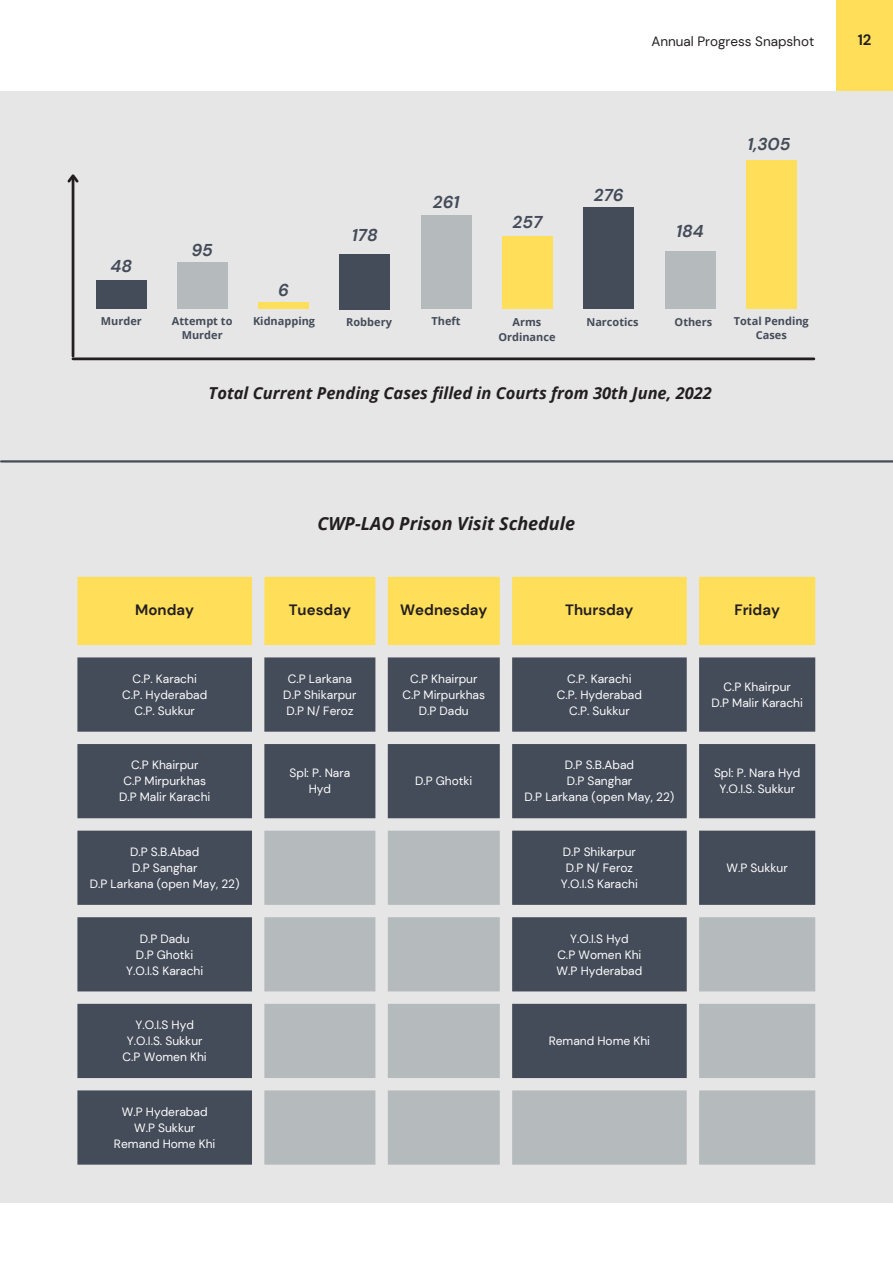
<style>
.page{position:relative;width:893px;height:1264px;background:#fff}
.page>*{position:absolute;margin:0;border:0;box-sizing:border-box;transform-origin:0 0}
.t1{font:italic 700 18px "Open Sans";color:#231f20}
.t2{font:italic 700 17.1px "DM Sans";color:#444b59}
.t3{font:italic 700 16.5px "Open Sans";color:#231f20}
.t4{font:700 15px "DM Sans";color:#231f20}
.t5{font:13.5px "DM Sans";color:#231f20}
.t6{font:12px/16px "DM Sans";color:#fff;text-align:center}
.t7{font:700 10.95px/14.7px "Open Sans";color:#444b59;text-align:center}
</style>
<div class="page">
<div style="left:836px;top:0;width:56px;height:91px;background:#ffde59"></div>
<div style="left:0;top:92px;width:892px;height:1110px;background:#e6e6e6"></div>
<svg style="left:77px;top:577px;width:738px;height:68px;background:#fdde62"></svg>
<svg style="left:77px;top:657px;width:738px;height:507px;fill:#444b59"></svg>
<svg style="left:264px;top:830px;width:551px;height:334px;fill:#b5bbbc"></svg>
<div style="left:96px;top:280px;width:51px;height:29px;background:#444b59"></div>
<div style="left:177px;top:262px;width:51px;height:47px;background:#b5bbbc"></div>
<div style="left:258px;top:302px;width:51px;height:7px;background:#ffde59"></div>
<hr style="left:73px;top:357px;width:740px;height:3px;background:#231f20">
<hr style="left:72px;top:176px;width:2px;height:180px;background:#231f20">
<svg style="left:67px;top:174px;width:12px;height:11px"></svg>
<div style="left:339px;top:254px;width:51px;height:55px;background:#444b59"></div>
<div style="left:420px;top:215px;width:51px;height:94px;background:#b5bbbc"></div>
<div style="left:502px;top:236px;width:51px;height:73px;background:#ffde59"></div>
<div style="left:583px;top:207px;width:51px;height:102px;background:#444b59"></div>
<div style="left:664px;top:251px;width:51px;height:58px;background:#b5bbbc"></div>
<div style="left:745px;top:160px;width:51px;height:149px;background:#ffde59"></div>
<hr style="left:1px;top:460px;width:891px;height:2px;background:#444b59">
<p class="t5" style="left:651px;top:33px;width:164px">Annual Progress Snapshot</p>
<p class="t4" style="left:857px;top:31px;width:15px">12</p>
<h2 class="t2" style="left:111px;top:255px;width:23px">48</h2>
<h2 class="t2" style="left:191px;top:239px;width:23px">95</h2>
<h2 class="t2" style="left:278px;top:279px;width:12px">6</h2>
<h2 class="t2" style="left:352px;top:224px;width:27px">178</h2>
<h2 class="t2" style="left:433px;top:191px;width:28px">261</h2>
<h2 class="t2" style="left:512px;top:211px;width:31px">257</h2>
<h2 class="t2" style="left:593px;top:184px;width:31px">276</h2>
<h2 class="t2" style="left:676px;top:221px;width:29px">184</h2>
<h2 class="t2" style="left:747px;top:133px;width:44px">1,305</h2>
<p class="t7" style="left:101px;top:314px;width:42px">Murder</p>
<p class="t7" style="left:172px;top:313px;width:62px">Attempt to<br>Murder</p>
<p class="t7" style="left:253px;top:313px;width:64px">Kidnapping</p>
<p class="t7" style="left:346px;top:314px;width:47px">Robbery</p>
<p class="t7" style="left:431px;top:314px;width:31px">Theft</p>
<p class="t7" style="left:498px;top:314px;width:59px">Arms<br>Ordinance</p>
<p class="t7" style="left:586px;top:314px;width:54px">Narcotics</p>
<p class="t7" style="left:674px;top:314px;width:39px">Others</p>
<p class="t7" style="left:733px;top:313px;width:77px">Total Pending<br>Cases</p>
<h3 class="t3" style="left:208px;top:381px;width:505px">Total Current Pending Cases filled in Courts from 30th June, 2022</h3>
<h1 class="t1" style="left:317px;top:511px;width:259px">CWP-LAO Prison Visit Schedule</h1>
<p class="t4" style="left:135px;top:600px;width:60px">Monday</p>
<p class="t4" style="left:289px;top:600px;width:64px">Tuesday</p>
<p class="t4" style="left:400px;top:600px;width:89px">Wednesday</p>
<p class="t4" style="left:565px;top:600px;width:70px">Thursday</p>
<p class="t4" style="left:734px;top:600px;width:47px">Friday</p>
<p class="t6" style="left:122px;top:670px;width:86px">C.P. Karachi<br>C.P. Hyderabad<br>C.P. Sukkur</p>
<p class="t6" style="left:283px;top:670px;width:75px">C.P Larkana<br>D.P Shikarpur<br>D.P N/ Feroz</p>
<p class="t6" style="left:402px;top:670px;width:84px">C.P Khairpur<br>C.P Mirpurkhas<br>D.P Dadu</p>
<p class="t6" style="left:557px;top:670px;width:86px">C.P. Karachi<br>C.P. Hyderabad<br>C.P. Sukkur</p>
<p class="t6" style="left:711px;top:678px;width:93px">C.P Khairpur<br>D.P Malir Karachi</p>
<p class="t6" style="left:119px;top:757px;width:93px">C.P Khairpur<br>C.P Mirpurkhas<br>D.P Malir Karachi</p>
<p class="t6" style="left:289px;top:765px;width:62px">Spl: P. Nara<br>Hyd</p>
<p class="t6" style="left:415px;top:773px;width:59px">D.P Ghotki</p>
<p class="t6" style="left:524px;top:757px;width:151px">D.P S.B.Abad<br>D.P Sanghar<br>D.P Larkana (open May, 22)</p>
<p class="t6" style="left:714px;top:765px;width:88px">Spl: P. Nara Hyd<br>Y.O.I.S. Sukkur</p>
<p class="t6" style="left:90px;top:843px;width:151px">D.P S.B.Abad<br>D.P Sanghar<br>D.P Larkana (open May, 22)</p>
<p class="t6" style="left:560px;top:843px;width:79px">D.P Shikarpur<br>D.P N/ Feroz<br>Y.O.I.S Karachi</p>
<p class="t6" style="left:126px;top:930px;width:79px">D.P Dadu<br>D.P Ghotki<br>Y.O.I.S Karachi</p>
<p class="t6" style="left:556px;top:930px;width:87px">Y.O.I.S Hyd<br>C.P Women Khi<br>W.P Hyderabad</p>
<p class="t6" style="left:123px;top:1016px;width:86px">Y.O.I.S Hyd<br>Y.O.I.S. Sukkur<br>C.P Women Khi</p>
<p class="t6" style="left:114px;top:1103px;width:103px">W.P Hyderabad<br>W.P Sukkur<br>Remand Home Khi</p>
<p class="t6" style="left:548px;top:1032px;width:103px">Remand Home Khi</p>
<p class="t6" style="left:726px;top:859px;width:63px">W.P Sukkur</p>
</div>
